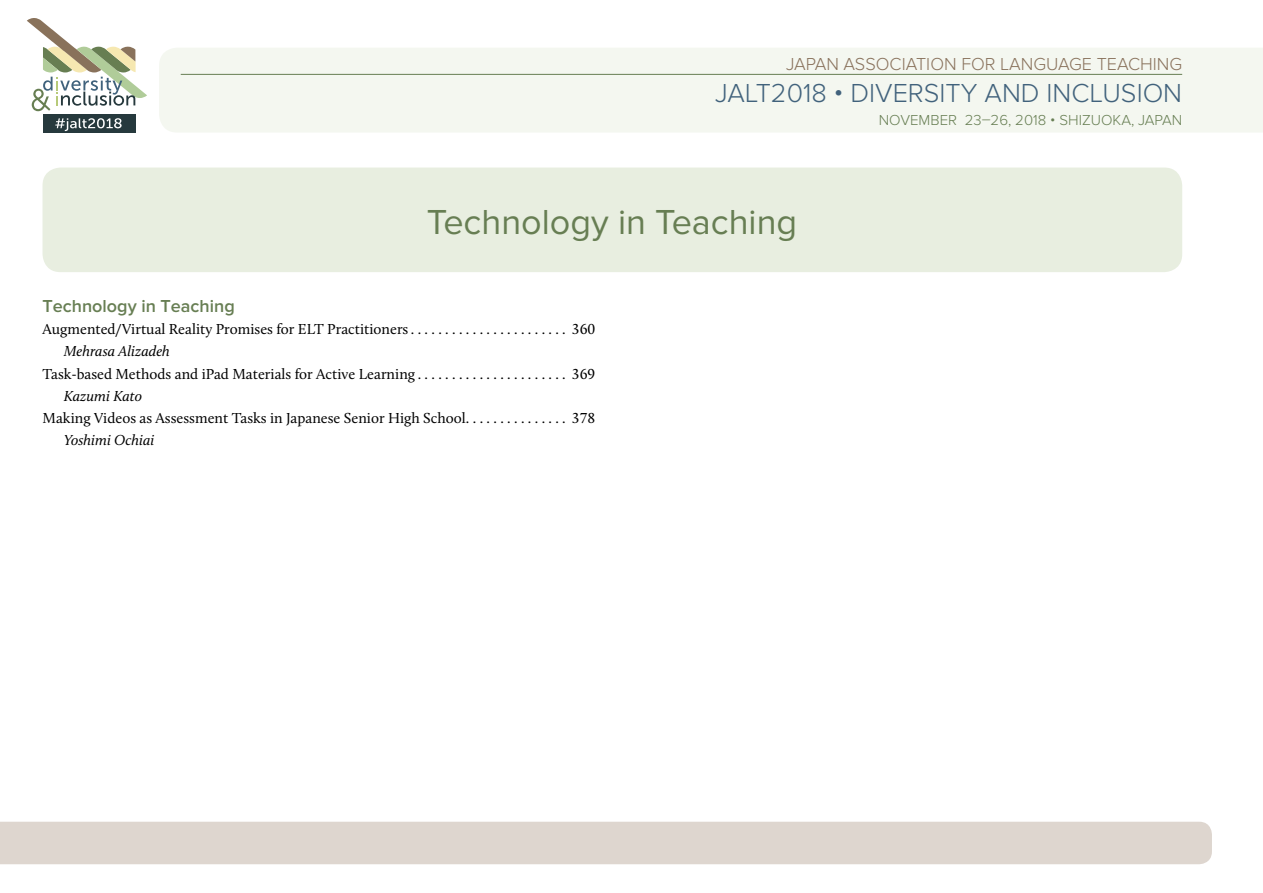
<style>
.page{position:relative;width:1263px;height:893px;background:#fff}
.page>*{position:absolute;margin:0;border:0;box-sizing:border-box;transform-origin:0 0}
.t1{font:36px "Proxima Nova";color:#677e53}
.t2{font:300 27px "Proxima Nova";color:#41627c}
.t3{font:300 18px "Proxima Nova";color:#89725c}
.t4{font:600 18px "Proxima Nova";color:#677e53}
.t5{font:15px "Calluna";color:#000}
.t6{font:italic 15px "Calluna";color:#000}
.t7{font:300 15px "Proxima Nova";color:#677e53}
</style>
<div class="page">
<div style="left:159px;top:48px;width:1104px;height:84px;background:#f4f7f0"></div>
<div style="left:0;top:822px;width:1212px;height:42px;background:#ded6cf"></div>
<hr style="left:181px;top:74px;width:1001px;height:1px;background:#677e53">
<div style="left:43px;top:115px;width:92px;height:18px;background:#26393d"></div>
<svg style="left:55px;top:118px;width:67px;height:13px"></svg>
<svg style="left:27px;top:18px;width:120px;height:93px"></svg>
<div style="left:43px;top:168px;width:1139px;height:104px;background:#e8eee0;border-radius:18px"></div>
<p class="t3" style="left:786px;top:54px;width:397px">JAPAN ASSOCIATION FOR LANGUAGE TEACHING</p>
<h2 class="t2" style="left:715px;top:78px;width:468px">JALT2018 • DIVERSITY AND INCLUSION</h2>
<p class="t7" style="left:879px;top:111px;width:305px">NOVEMBER 23–26, 2018 • SHIZUOKA, JAPAN</p>
<h1 class="t1" style="left:427px;top:201px;width:372px">Technology in Teaching</h1>
<p class="t4" style="left:43px;top:296px;width:194px">Technology in Teaching</p>
<p class="t5" style="left:43px;top:320px;width:554px">Augmented/Virtual Reality Promises for ELT Practitioners . . . . . . . . . . . . . . . . . . . . . . . 360</p>
<p class="t6" style="left:64px;top:342px;width:108px">Mehrasa Alizadeh</p>
<p class="t5" style="left:43px;top:365px;width:554px">Task-based Methods and iPad Materials for Active Learning . . . . . . . . . . . . . . . . . . . . . . 369</p>
<p class="t6" style="left:64px;top:387px;width:80px">Kazumi Kato</p>
<p class="t5" style="left:43px;top:409px;width:554px">Making Videos as Assessment Tasks in Japanese Senior High School . . . . . . . . . . . . . . . 378</p>
<p class="t6" style="left:64px;top:431px;width:92px">Yoshimi Ochiai</p>
</div>
